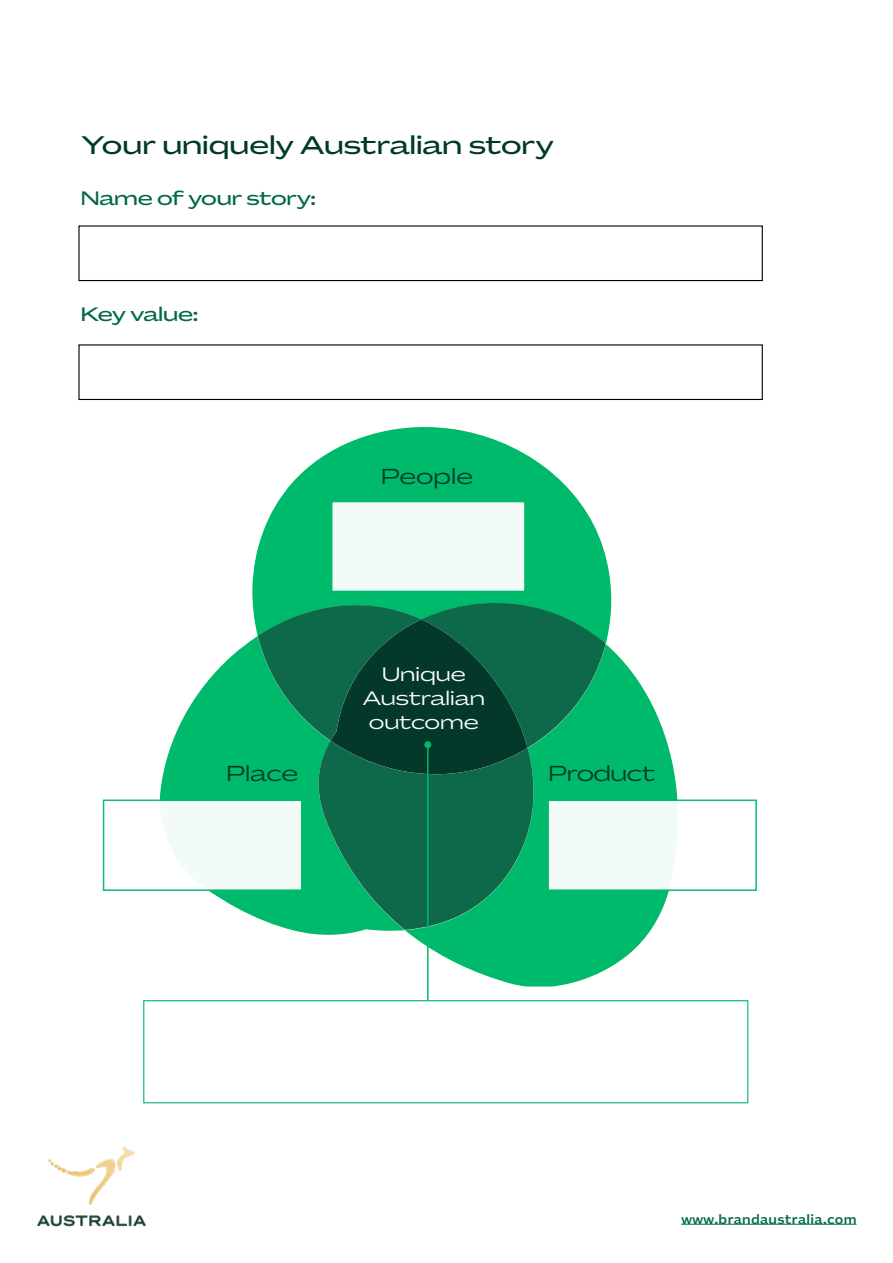
<style>
.page{position:relative;width:893px;height:1263px;background:#fff}
.page>*{position:absolute;margin:0;border:0;box-sizing:border-box;transform-origin:0 0}
.t1{font:25.5px "AU Sans BETA Display";color:#00392c}
.t2{font:300 21.75px "AU Sans BETA Display";letter-spacing:-.02em;color:#00392c}
.t3{font:19.5px "AU Sans BETA Display";letter-spacing:-.01em;color:#00694b}
.t4{font:300 19.5px/24px "AU Sans BETA Display";color:#fff;text-align:center}
.t5{font:500 13.5px "AU Sans BETA Text";letter-spacing:.025em;color:#00694b}
</style>
<div class="page">
<svg style="left:252px;top:427px;width:360px;height:216px;fill:#00ba6b"></svg>
<svg style="left:159px;top:636px;width:246px;height:299px;fill:#00ba6b"></svg>
<svg style="left:405px;top:644px;width:273px;height:342px;fill:#00ba6b"></svg>
<svg style="left:258px;top:598px;width:348px;height:332px;background:#077a4f"></svg>
<div style="left:143px;top:1000px;width:605px;height:103px;background:#fff;border:1px solid #00ba6c"></div>
<div style="left:78px;top:225px;width:685px;height:56px;border:1px solid #000"></div>
<div style="left:78px;top:344px;width:685px;height:56px;border:1px solid #000"></div>
<div style="left:331px;top:501px;width:195px;height:91px;background:#f2fbf7;border:2px solid #00ba6c"></div>
<div style="left:103px;top:799px;width:199px;height:92px;background:linear-gradient(to right,#fff,#eefaf4);border:2px solid #00ba6c"></div>
<div style="left:547px;top:799px;width:210px;height:92px;background:linear-gradient(to right,#eefaf4,#fff);border:2px solid #00ba6c"></div>
<hr style="left:681px;top:1224px;width:176px;height:1px;background:#00694b">
<img style="left:37px;top:1146px;width:109px;height:81px">
<hr style="left:427px;top:745px;width:2px;height:255px;background:#00ba6c">
<div style="left:424px;top:741px;width:7px;height:7px;background:#00ba6c;border-radius:50%"></div>
<p class="t1" style="left:81px;top:133px;width:474px">Your uniquely Australian story</p>
<p class="t3" style="left:81px;top:188px;width:237px">Name of your story:</p>
<p class="t3" style="left:81px;top:304px;width:119px">Key value:</p>
<p class="t2" style="left:381px;top:465px;width:93px">People</p>
<p class="t4" style="left:363px;top:663px;width:124px">Unique<br>Australian outcome</p>
<p class="t2" style="left:226px;top:762px;width:73px">Place</p>
<p class="t2" style="left:548px;top:762px;width:108px">Product</p>
<p class="t5" style="left:681px;top:1213px;width:177px">www.brandaustralia.com</p>
</div>
